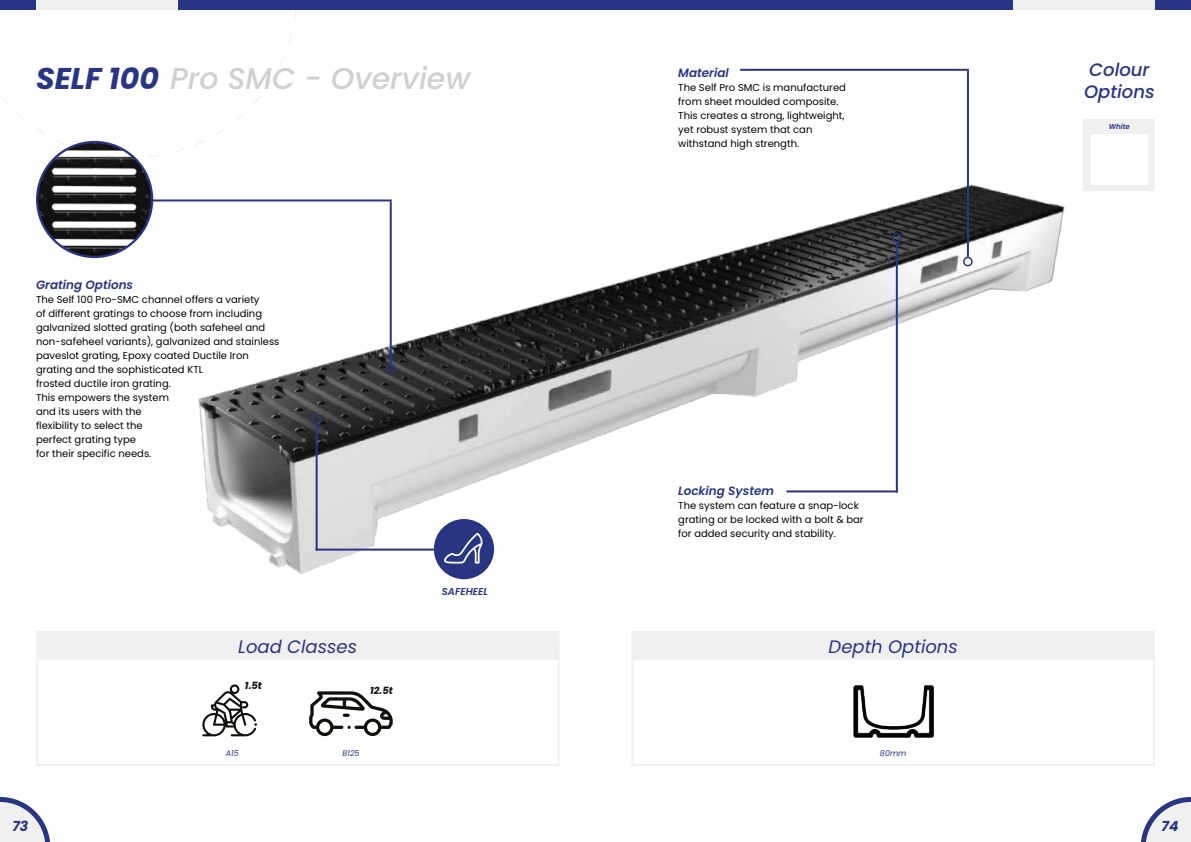
<style>
.page{position:relative;width:1191px;height:842px;background:#fff}
.page>*{position:absolute;margin:0;border:0;box-sizing:border-box;transform-origin:0 0}
.t1{font:italic 500 30px "Poppins";color:#d0d0d0}
.t2{font:italic 18px "Poppins";color:#283583}
.t3{font:italic 500 18px/21.6px "Poppins";color:#283583}
.t4{font:italic 700 14px "Poppins";color:#283583}
.t5{font:italic 600 12px "Poppins";color:#283583}
.t6{font:10px/14px "Poppins";color:#000}
.t7{font:italic 700 10px "Poppins";color:#12100b}
.t8{font:italic 600 10px "Poppins";color:#283583}
.t9{font:italic 8px "Poppins";color:#283583}
.t10{font:italic 600 7.1px "Poppins";color:#283583}
.s1{font-weight:700;color:#283583}
</style>
<div class="page">
<svg style="left:1px;top:10px;width:296px;height:149px"></svg>
<div style="left:0;top:0;width:1191px;height:10px;background:#283583"></div>
<div style="left:1013px;top:0;width:142px;height:10px;background:#f0f0f1"></div>
<div style="left:36px;top:0;width:142px;height:10px;background:#f0f0f1"></div>
<svg style="left:0;top:797px;width:50px;height:45px"></svg>
<svg style="left:1141px;top:797px;width:50px;height:45px"></svg>
<img style="left:146px;top:136px;width:948px;height:444px">
<div style="left:631px;top:648px;width:524px;height:118px;background:#fff;border:2px solid #f0f0f1"></div>
<div style="left:631px;top:631px;width:524px;height:29px;background:#f0f0f1"></div>
<div style="left:1083px;top:119px;width:72px;height:71px;background:#f0f0f1"></div>
<div style="left:1091px;top:134px;width:56px;height:51px;background:#fff"></div>
<img style="left:37px;top:142px;width:115px;height:115px;border-radius:57px">
<div style="left:36px;top:141px;width:117px;height:117px;border:2px solid #283583;border-radius:50%"></div>
<hr style="left:151px;top:199px;width:241px;height:2px;background:#283583">
<hr style="left:390px;top:201px;width:2px;height:163px;background:#283583">
<div style="left:386px;top:363px;width:9px;height:10px;border:1px solid #283583;border-radius:50%"></div>
<hr style="left:786px;top:490px;width:112px;height:2px;background:#283583">
<hr style="left:896px;top:242px;width:2px;height:250px;background:#283583">
<div style="left:892px;top:233px;width:9px;height:9px;border:1px solid #283583;border-radius:50%"></div>
<hr style="left:316px;top:549px;width:118px;height:2px;background:#283583">
<hr style="left:316px;top:423px;width:2px;height:128px;background:#283583">
<div style="left:312px;top:414px;width:9px;height:10px;border:1px solid #283583;border-radius:50%"></div>
<hr style="left:740px;top:69px;width:229px;height:2px;background:#283583">
<hr style="left:967px;top:71px;width:2px;height:186px;background:#283583">
<div style="left:963px;top:257px;width:9px;height:9px;border:1px solid #283583;border-radius:50%"></div>
<div style="left:36px;top:643px;width:523px;height:123px;background:#fff;border:2px solid #f0f0f1"></div>
<div style="left:36px;top:631px;width:523px;height:29px;background:#f0f0f1"></div>
<div style="left:434px;top:519px;width:60px;height:60px;background:#283583;border-radius:50%"></div>
<svg style="left:444px;top:533px;width:39px;height:30px"></svg>
<svg style="left:202px;top:684px;width:55px;height:52px"></svg>
<svg style="left:309px;top:691px;width:84px;height:45px"></svg>
<img style="left:853px;top:685px;width:80px;height:53px">
<h1 class="t1" style="left:36px;top:61px;width:436px"><span class="s1">SELF 100</span> Pro SMC - Overview</h1>
<h2 class="t3" style="left:1084px;top:59px;width:72px">Colour<br>Options</h2>
<p class="t10" style="left:1107px;top:123px;width:26px">Colour</p>
<p class="t5" style="left:678px;top:65px;width:52px">Material</p>
<p class="t6" style="left:678px;top:80px;width:169px">The Self Pro SMC is manufactured from sheet moulded composite.<br>This creates a strong, lightweight, yet robust system that can withstand high strength.</p>
<p class="t10" style="left:1108px;top:123px;width:23px">White</p>
<p class="t5" style="left:36px;top:278px;width:99px">Grating Options</p>
<p class="t6" style="left:36px;top:292px;width:245px">The Self 100 Pro-SMC channel offers a variety<br>of different gratings to choose from including galvanized slotted grating (both safeheel and non-safeheel variants), galvanized and stainless paveslot grating, Epoxy coated Ductile Iron grating and the sophisticated KTL<br>frosted ductile iron grating.<br>This empowers the system<br>and its users with the<br>flexibility to select the<br>perfect grating type<br>for their specific needs.</p>
<p class="t5" style="left:678px;top:484px;width:97px">Locking System</p>
<p class="t6" style="left:678px;top:499px;width:187px">The system can feature a snap-lock grating or be locked with a bolt &amp; bar for added security and stability.</p>
<p class="t8" style="left:442px;top:585px;width:48px">SAFEHEEL</p>
<h2 class="t2" style="left:238px;top:636px;width:120px">Load Classes</h2>
<h2 class="t2" style="left:828px;top:636px;width:131px">Depth Options</h2>
<p class="t7" style="left:245px;top:679px;width:19px">1.5t</p>
<p class="t7" style="left:370px;top:684px;width:24px">12.5t</p>
<p class="t9" style="left:226px;top:749px;width:14px">A15</p>
<p class="t9" style="left:342px;top:749px;width:19px">B125</p>
<p class="t9" style="left:880px;top:749px;width:28px">80mm</p>
<h3 class="t4" style="left:12px;top:818px;width:17px">73</h3>
<h3 class="t4" style="left:1161px;top:818px;width:18px">74</h3>
</div>
